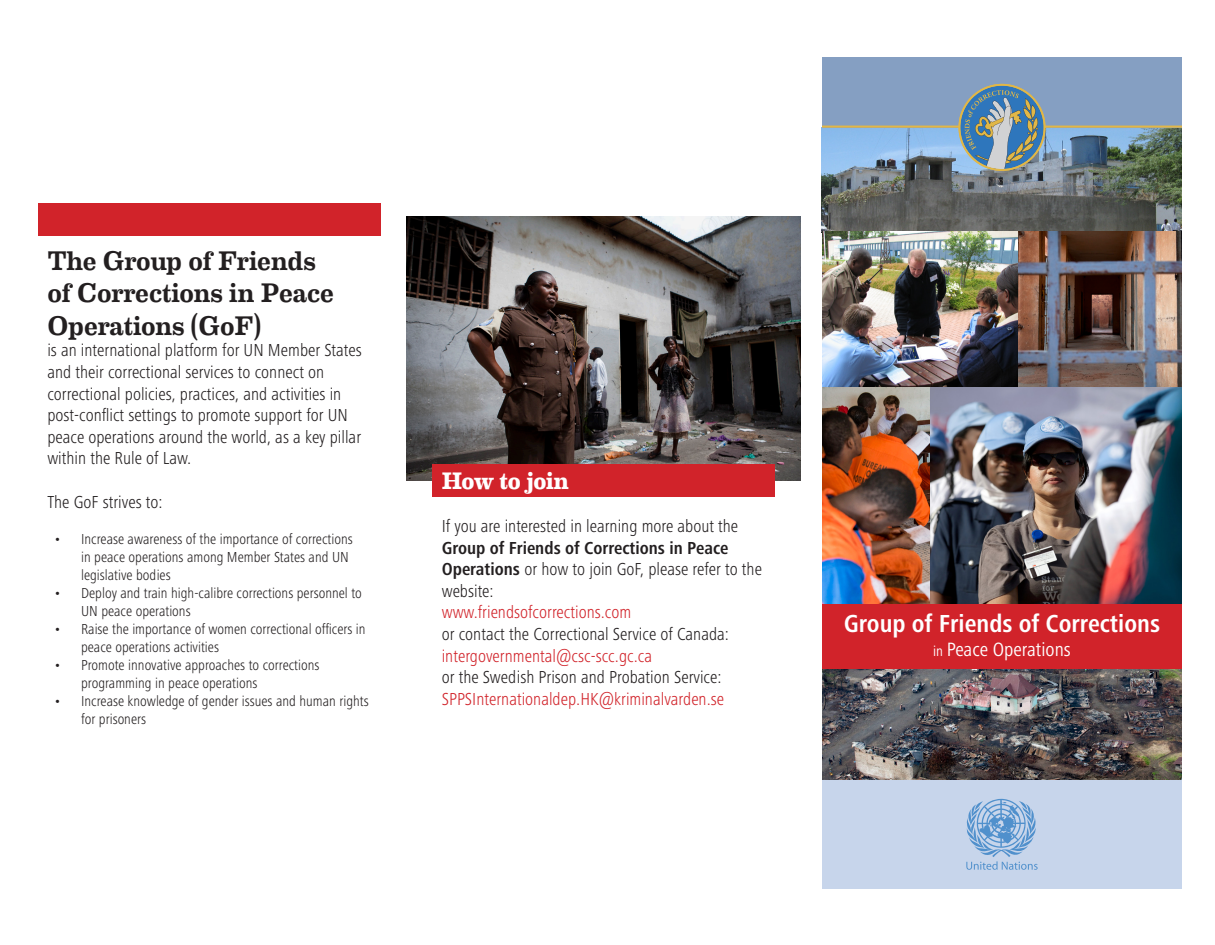
<style>
.page{position:relative;width:1215px;height:945px;background:#fff}
.page>*{position:absolute;margin:0;border:0;box-sizing:border-box;transform-origin:0 0}
.t1{font:500 27px/32.4px "Eames Century Modern";letter-spacing:-.005em;color:#231f20}
.t2{font:700 condensed 25.5px "Frutiger Next Pro";color:#fff}
.t3{font:700 24px "Eames Century Modern";letter-spacing:-.015em;color:#fff}
.t4{font:condensed 19.95px "Frutiger Next Pro";color:#fff}
.t5{font:300 condensed 18px/21.6px "Frutiger Next Pro";color:#231f20}
.t6{font:300 condensed 18px "Frutiger Next Pro";color:#d1232a}
.t7{font:700 condensed 18px/21.6px "Frutiger Next Pro";color:#231f20}
.t8{font:300 condensed 15px/18px "Frutiger Next Pro";color:#231f20}
.s1{font-weight:300}
.s2{font-size:15px}
</style>
<div class="page">
<img style="left:406px;top:216px;width:395px;height:265px">
<div style="left:433px;top:465px;width:342px;height:32px;background:#d1232a"></div>
<div style="left:38px;top:203px;width:342px;height:32px;background:#d1232a"></div>
<img style="left:822px;top:128px;width:360px;height:652px">
<div style="left:822px;top:57px;width:360px;height:70px;background:#859fc2"></div>
<div style="left:822px;top:780px;width:360px;height:108px;background:#c7d5eb"></div>
<hr style="left:822px;top:126px;width:360px;height:2px;background:#e1b747">
<svg style="left:959px;top:84px;width:86px;height:87px;background:#7996a6"></svg>
<svg style="left:966px;top:799px;width:72px;height:71px"></svg>
<div style="left:822px;top:604px;width:360px;height:65px;background:#d1232a"></div>
<h1 class="t1" style="left:47px;top:243px;width:288px">The Group of Friends of Corrections in Peace<br>Operations (GoF)</h1>
<p class="t5" style="left:47px;top:340px;width:316px">is an international platform for UN Member States and their correctional services to connect on correctional policies, practices, and activities in post-conflict settings to promote support for UN peace operations around the world, as a key pillar within the Rule of Law.</p>
<p class="t5" style="left:47px;top:491px;width:117px">The GoF strives to:</p>
<p class="t8" style="left:81px;top:530px;width:273px;text-indent:-27px">• Increase awareness of the importance of corrections in peace operations among Member States and UN legislative bodies</p>
<p class="t8" style="left:81px;top:584px;width:282px;text-indent:-27px">• Deploy and train high-calibre corrections personnel to<br>UN peace operations</p>
<p class="t8" style="left:81px;top:620px;width:286px;text-indent:-27px">• Raise the importance of women correctional officers in peace operations activities</p>
<p class="t8" style="left:81px;top:656px;width:240px;text-indent:-27px">• Promote innovative approaches to corrections programming in peace operations</p>
<p class="t8" style="left:81px;top:692px;width:289px;text-indent:-27px">• Increase knowledge of gender issues and human rights for prisoners</p>
<h3 class="t3" style="left:442px;top:462px;width:129px">How to join</h3>
<p class="t5" style="left:442px;top:515px;width:298px">If you are interested in learning more about the</p>
<p class="t7" style="left:442px;top:537px;width:322px">Group of Friends of Corrections in Peace<br>Operations <span class="s1">or how to join GoF, please refer to the website:</span></p>
<p class="t6" style="left:442px;top:602px;width:191px">www.friendsofcorrections.com</p>
<p class="t5" style="left:442px;top:623px;width:289px">or contact the Correctional Service of Canada:</p>
<p class="t6" style="left:442px;top:645px;width:212px">intergovernmental@csc-scc.gc.ca</p>
<p class="t5" style="left:442px;top:666px;width:281px">or the Swedish Prison and Probation Service:</p>
<p class="t6" style="left:442px;top:689px;width:284px">SPPSInternationaldep.HK@kriminalvarden.se</p>
<h2 class="t2" style="left:844px;top:609px;width:318px">Group of Friends of Corrections</h2>
<h3 class="t4" style="left:933px;top:638px;width:139px"><span class="s2">in</span> Peace Operations</h3>
</div>
